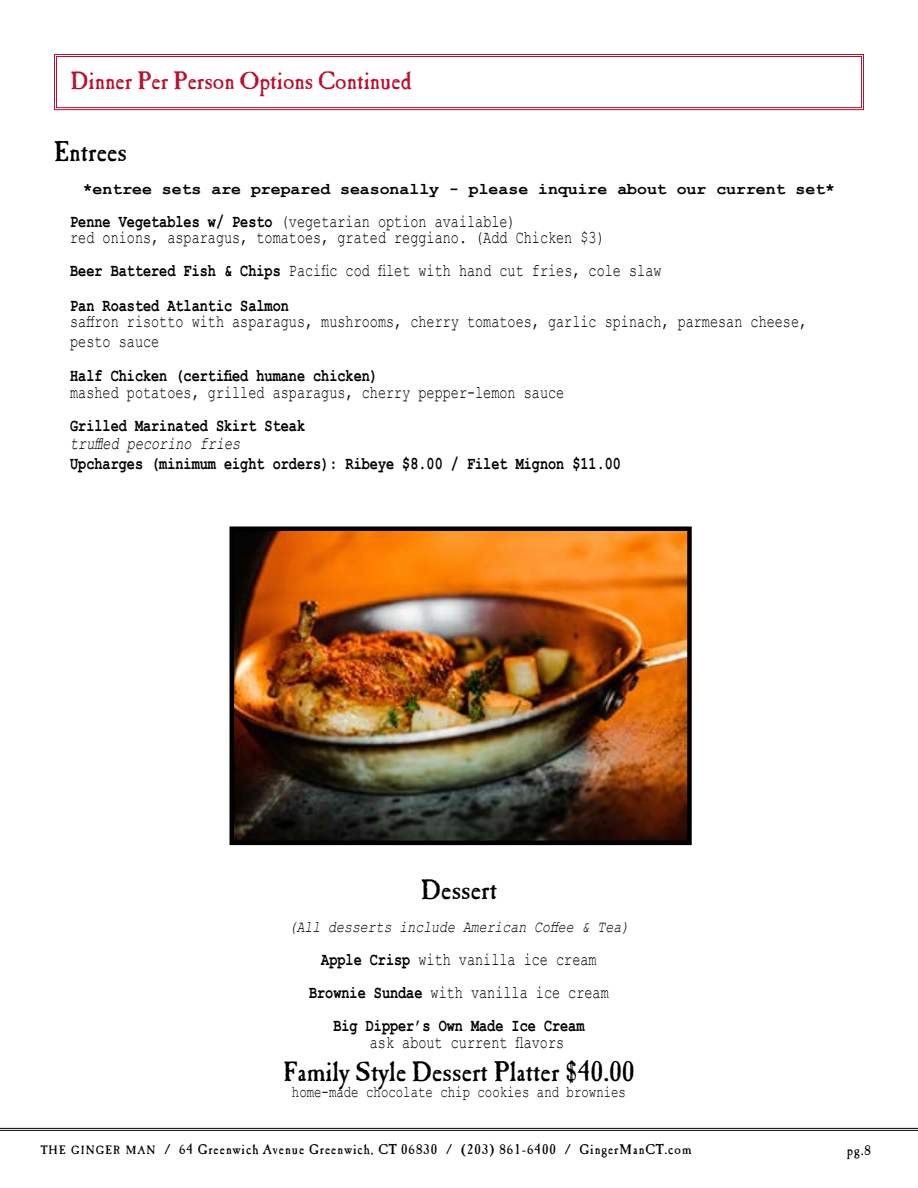
<style>
.page{position:relative;width:918px;height:1188px;background:#fff}
.page>*{position:absolute;margin:0;border:0;box-sizing:border-box;transform-origin:0 0}
.t1{font:27px "Caslon Antique";color:#000}
.t2{font:24px "Caslon Antique";color:#ba0f2e}
.t3{font:700 18px/33px "Courier New";color:#000;scale:.75 1}
.t4{font:18px/16.5px "Courier New";color:#000;scale:.75 1}
.t5{font:italic 18px "Courier New";color:#000;scale:.75 1}
.t6{font:700 16.5px "Courier New";color:#000}
.t7{font:16.5px "Courier New";color:#000;scale:.75 1}
.t8{font:italic 16.5px "Courier New";color:#000;scale:.8 1}
.t9{font:13.5px "Caslon Antique";letter-spacing:.075em;color:#000}
.s1{font-weight:700}
.s2{font-weight:400}
.s3{font-size:11.55px}
</style>
<div class="page">
<hr style="left:0;top:1128px;width:918px;height:1px;background:#000">
<hr style="left:0;top:1130px;width:918px;height:1px;background:#000">
<img style="left:235px;top:531px;width:452px;height:309px">
<div style="left:230px;top:526px;width:462px;height:319px;border:4px solid #000"></div>
<svg style="left:54px;top:54px;width:810px;height:57px"></svg>
<div style="left:56px;top:56px;width:806px;height:52px;border:1px solid #ba0f2e"></div>
<h2 class="t2" style="left:70px;top:65px;width:343px">Dinner Per Person Options Continued</h2>
<h1 class="t1" style="left:54px;top:134px;width:75px">Entrees</h1>
<p class="t6" style="left:83px;top:178px;width:754px">*entree sets are prepared seasonally - please inquire about our current set*</p>
<p class="t4" style="left:70px;top:212px;width:714px"><span class="s1">Penne Vegetables w/ Pesto</span> (vegetarian option available)<br>red onions, asparagus, tomatoes, grated reggiano. (Add Chicken $3)</p>
<p class="t3" style="left:70px;top:253px;width:790px;line-height:34.5px">Beer Battered Fish &amp; Chips <span class="s2">Pacific cod filet with hand cut fries, cole slaw<br></span>Pan Roasted Atlantic Salmon</p>
<p class="t4" style="left:70px;top:311px;width:984px;line-height:19.8px">saffron risotto with asparagus, mushrooms, cherry tomatoes, garlic spinach, parmesan cheese, pesto sauce</p>
<p class="t3" style="left:70px;top:359px;width:412px">Half Chicken (certified humane chicken)</p>
<p class="t4" style="left:70px;top:383px;width:660px">mashed potatoes, grilled asparagus, cherry pepper-lemon sauce</p>
<p class="t3" style="left:70px;top:408px;width:315px">Grilled Marinated Skirt Steak</p>
<p class="t5" style="left:70px;top:431px;width:228px">truffled pecorino fries</p>
<p class="t3" style="left:70px;top:447px;width:736px">Upcharges (minimum eight orders): Ribeye $8.00 / Filet Mignon $11.00</p>
<h1 class="t1" style="left:421px;top:873px;width:78px">Dessert</h1>
<p class="t8" style="left:289px;top:916px;width:427px">(All desserts include American Coffee &amp; Tea)</p>
<p class="t3" style="left:309px;top:943px;width:401px;text-align:center">Apple Crisp <span class="s2">with vanilla ice cream<br></span>Brownie Sundae <span class="s2">with vanilla ice cream<br></span>Big Dipper’s Own Made Ice Cream</p>
<p class="t4" style="left:370px;top:1033px;width:261px">ask about current flavors</p>
<h1 class="t1" style="left:283px;top:1054px;width:353px">Family Style Dessert Platter $40.00</h1>
<p class="t7" style="left:292px;top:1082px;width:447px">home-made chocolate chip cookies and brownies</p>
<p class="t9" style="left:41px;top:1141px;width:652px"><span class="s3">THE GINGER MAN</span> / 64 Greenwich Avenue Greenwich, CT 06830 / (203) 861-6400 / GingerManCT.com</p>
<p class="t9" style="left:847px;top:1141px;width:25px">pg.8</p>
</div>
